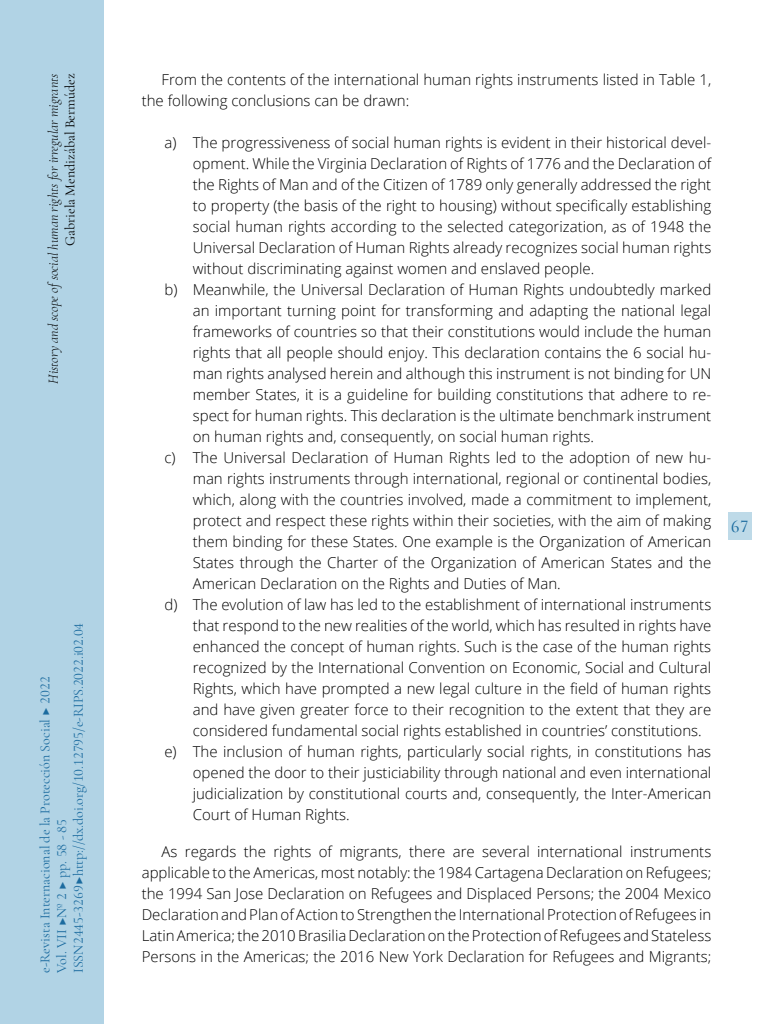
<style>
.page{position:relative;width:768px;height:1024px;background:#fff}
.page>*{position:absolute;margin:0;border:0;box-sizing:border-box;transform-origin:0 0}
.t1{font:500 18px "Cormorant Garamond";color:#1b6b9f}
._00_bsc_INGL_Espac{font:300 15px/21px "Open Sans";color:#000;text-align:justify}
.t2{font:14px/16.8px "Cormorant Garamond";color:#1b6b9f}
.t3{font:italic 300 14px "Cormorant Garamond";color:#000}
.t4{font:14px "Cormorant Garamond";color:#000}
</style>
<div class="page">
<div style="left:0;top:0;width:103px;height:1024px;background:#b1d3e5"></div>
<div style="left:728px;top:512px;width:23px;height:28px;background:#bedae8"></div>
<p class="t3" style="left:45px;top:384px;width:312px;rotate:-90deg">History and scope of social human rights for irregular migrants</p>
<p class="t4" style="left:62px;top:246px;width:174px;rotate:-90deg">Gabriela Mendizábal Bermúdez</p>
<p class="t2" style="left:36px;top:973px;width:352px;rotate:-90deg">e-Revista Internacional de la Protección Social ▶ 2022<br>Vol. VII ▶Nº 2 ▶ pp. 58 - 85<br>ISSN 2445-3269 ▶ http://dx.doi.org/10.12795/e-RIPS.2022.i02.04</p>
<p class="_00_bsc_INGL_Espac" style="left:142px;top:69px;width:571px;text-indent:20px">From the contents of the international human rights instruments listed in Table 1, the following conclusions can be drawn:</p>
<p class="_00_bsc_INGL_Espac" style="left:193px;top:132px;width:520px;text-indent:-28px">a) The progressiveness of social human rights is evident in their historical devel&shy;opment. While the Virginia Declaration of Rights of 1776 and the Declaration of the Rights of Man and of the Citizen of 1789 only generally addressed the right to property (the basis of the right to housing) without specifically establishing social human rights according to the selected categorization, as of 1948 the Universal Declaration of Human Rights already recognizes social human rights without discriminating against women and enslaved people.</p>
<p class="_00_bsc_INGL_Espac" style="left:193px;top:279px;width:520px;text-indent:-28px">b) Meanwhile, the Universal Declaration of Human Rights undoubtedly marked an important turning point for transforming and adapting the national legal frameworks of countries so that their constitutions would include the human rights that all people should enjoy. This declaration contains the 6 social hu&shy;man rights analysed herein and although this instrument is not binding for UN member States, it is a guideline for building constitutions that adhere to re&shy;spect for human rights. This declaration is the ultimate benchmark instrument on human rights and, consequently, on social human rights.</p>
<p class="_00_bsc_INGL_Espac" style="left:193px;top:447px;width:520px;text-indent:-28px">c) The Universal Declaration of Human Rights led to the adoption of new hu&shy;man rights instruments through international, regional or continental bodies, which, along with the countries involved, made a commitment to implement, protect and respect these rights within their societies, with the aim of making them binding for these States. One example is the Organization of American States through the Charter of the Organization of American States and the American Declaration on the Rights and Duties of Man.</p>
<p class="_00_bsc_INGL_Espac" style="left:193px;top:594px;width:520px;text-indent:-28px">d) The evolution of law has led to the establishment of international instruments that respond to the new realities of the world, which has resulted in rights have enhanced the concept of human rights. Such is the case of the human rights recognized by the International Convention on Economic, Social and Cultural Rights, which have prompted a new legal culture in the field of human rights and have given greater force to their recognition to the extent that they are considered fundamental social rights established in countries’ constitutions.</p>
<p class="_00_bsc_INGL_Espac" style="left:193px;top:741px;width:520px;text-indent:-28px">e) The inclusion of human rights, particularly social rights, in constitutions has opened the door to their justiciability through national and even international judicialization by constitutional courts and, consequently, the Inter-American Court of Human Rights.</p>
<p class="_00_bsc_INGL_Espac" style="left:142px;top:841px;width:571px;text-indent:20px">As regards the rights of migrants, there are several international instruments applicable to the Americas, most notably: the 1984 Cartagena Declaration on Refugees; the 1994 San Jose Declaration on Refugees and Displaced Persons; the 2004 Mexico Declaration and Plan of Action to Strengthen the International Protection of Refugees in Latin America; the 2010 Brasilia Declaration on the Protection of Refugees and Stateless Persons in the Americas; the 2016 New York Declaration for Refugees and Migrants;</p>
<p class="t1" style="left:731px;top:515px;width:19px">67</p>
</div>
